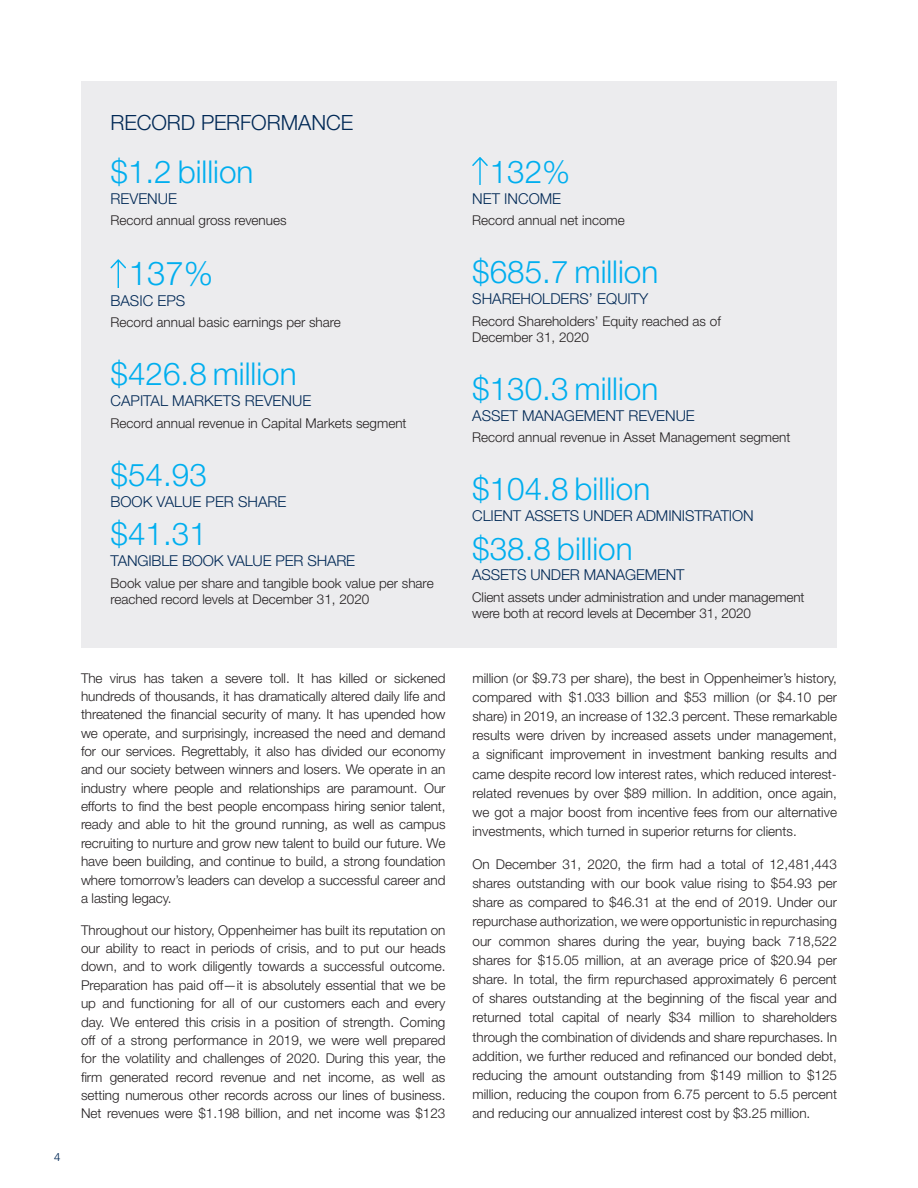
<style>
.page{position:relative;width:918px;height:1188px;background:#fff}
.page>*{position:absolute;margin:0;border:0;box-sizing:border-box;transform-origin:0 0}
.t1{font:300 33px "Helvetica Neue LT Std";color:#00aeef}
.t2{font:300 31.5px "Helvetica Neue LT Std";color:#00aeef}
.OPCO_Shareholder_Pag{font:300 21px "Helvetica Neue LT Std";color:#002855}
.t3{font:300 15px "Helvetica Neue LT Std";color:#002855}
.t4{font:300 13.5px/18.3px "Helvetica Neue LT Std";color:#231f20;text-align:justify}
.t5{font:300 11.25px "Frutiger LT Std";color:#002855}
</style>
<div class="page">
<div style="left:81px;top:81px;width:756px;height:567px;background:#ececee"></div>
<svg style="left:111px;top:259px;width:15px;height:28px"></svg>
<svg style="left:472px;top:157px;width:16px;height:28px"></svg>
<p class="OPCO_Shareholder_Pag" style="left:111px;top:110px;width:244px">RECORD PERFORMANCE</p>
<p class="t2" style="left:111px;top:153px;width:144px">$1.2 billion</p>
<p class="t3" style="left:111px;top:189px;width:68px">REVENUE</p>
<p class="t4" style="left:111px;top:211px;width:178px">Record annual gross revenues</p>
<p class="t1" style="left:129px;top:253px;width:86px">137%</p>
<p class="t3" style="left:111px;top:291px;width:76px">BASIC EPS</p>
<p class="t4" style="left:111px;top:313px;width:232px">Record annual basic earnings per share</p>
<p class="t2" style="left:111px;top:355px;width:188px">$426.8 million</p>
<p class="t3" style="left:111px;top:392px;width:202px">CAPITAL MARKETS REVENUE</p>
<p class="t4" style="left:111px;top:414px;width:298px">Record annual revenue in Capital Markets segment</p>
<p class="t2" style="left:111px;top:455px;width:98px">$54.93</p>
<p class="t3" style="left:111px;top:492px;width:177px">BOOK VALUE PER SHARE</p>
<p class="t2" style="left:111px;top:515px;width:98px">$41.31</p>
<p class="t3" style="left:111px;top:551px;width:246px">TANGIBLE BOOK VALUE PER SHARE</p>
<p class="t4" style="left:111px;top:574px;width:325px;line-height:16.2px">Book value per share and tangible book value per share reached record levels at December 31, 2020</p>
<p class="t5" style="left:54px;top:1151px;width:8px">4</p>
<p class="t4" style="left:81px;top:668px;width:366px">The virus has taken a severe toll. It has killed or sickened hundreds of thousands, it has dramatically altered daily life and threatened the financial security of many. It has upended how we operate, and surprisingly, increased the need and demand for our services. Regrettably, it also has divided our economy and our society between winners and losers. We operate in an industry where people and relationships are paramount. Our efforts to find the best people encompass hiring senior talent, ready and able to hit the ground running, as well as campus recruiting to nurture and grow new talent to build our future. We have been building, and continue to build, a strong foundation where tomorrow’s leaders can develop a successful career and a lasting legacy.</p>
<p class="t4" style="left:81px;top:921px;width:366px">Throughout our history, Oppenheimer has built its reputation on our ability to react in periods of crisis, and to put our heads down, and to work diligently towards a successful outcome.<br>Preparation has paid off—it is absolutely essential that we be up and functioning for all of our customers each and every day. We entered this crisis in a position of strength. Coming off of a strong performance in 2019, we were well prepared for the volatility and challenges of 2020. During this year, the firm generated record revenue and net income, as well as setting numerous other records across our lines of business.<br>Net revenues were $1.198 billion, and net income was $123</p>
<p class="t2" style="left:490px;top:153px;width:82px">132%</p>
<p class="t3" style="left:472px;top:189px;width:90px">NET INCOME</p>
<p class="t4" style="left:472px;top:211px;width:154px">Record annual net income</p>
<p class="t2" style="left:472px;top:253px;width:188px">$685.7 million</p>
<p class="t3" style="left:472px;top:290px;width:178px">SHAREHOLDERS’ EQUITY</p>
<p class="t4" style="left:472px;top:312px;width:250px;line-height:16.2px">Record Shareholders’ Equity reached as of<br>December 31, 2020</p>
<p class="t2" style="left:472px;top:369px;width:188px">$130.3 million</p>
<p class="t3" style="left:472px;top:406px;width:224px">ASSET MANAGEMENT REVENUE</p>
<p class="t4" style="left:472px;top:428px;width:320px">Record annual revenue in Asset Management segment</p>
<p class="t2" style="left:472px;top:470px;width:179px">$104.8 billion</p>
<p class="t3" style="left:472px;top:506px;width:283px">CLIENT ASSETS UNDER ADMINISTRATION</p>
<p class="t2" style="left:472px;top:529px;width:162px">$38.8 billion</p>
<p class="t3" style="left:472px;top:566px;width:214px">ASSETS UNDER MANAGEMENT</p>
<p class="t4" style="left:472px;top:589px;width:334px;line-height:16.2px">Client assets under administration and under management were both at record levels at December 31, 2020</p>
<p class="t4" style="left:472px;top:668px;width:366px;line-height:19.2px">million (or $9.73 per share), the best in Oppenheimer’s history, compared with $1.033 billion and $53 million (or $4.10 per share) in 2019, an increase of 132.3 percent. These remarkable results were driven by increased assets under management, a significant improvement in investment banking results and came despite record low interest rates, which reduced interest&shy;related revenues by over $89 million. In addition, once again, we got a major boost from incentive fees from our alternative investments, which turned in superior returns for clients.</p>
<p class="t4" style="left:472px;top:854px;width:366px;line-height:19.2px">On December 31, 2020, the firm had a total of 12,481,443 shares outstanding with our book value rising to $54.93 per share as compared to $46.31 at the end of 2019. Under our repurchase authorization, we were opportunistic in repurchasing our common shares during the year, buying back 718,522 shares for $15.05 million, at an average price of $20.94 per share. In total, the firm repurchased approximately 6 percent of shares outstanding at the beginning of the fiscal year and returned total capital of nearly $34 million to shareholders through the combination of dividends and share repurchases. In addition, we further reduced and refinanced our bonded debt, reducing the amount outstanding from $149 million to $125 million, reducing the coupon from 6.75 percent to 5.5 percent and reducing our annualized interest cost by $3.25 million.</p>
</div>
